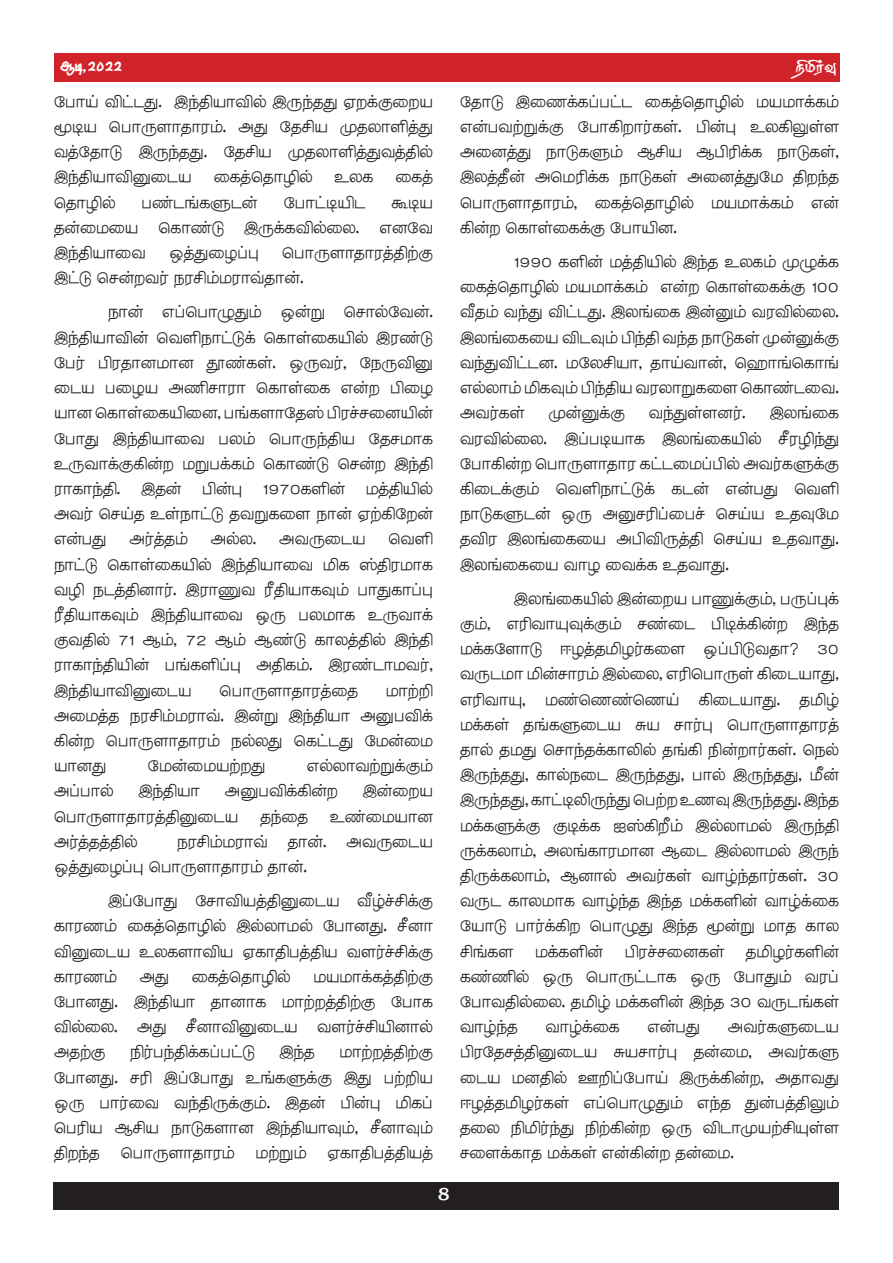
<style>
.page{position:relative;width:893px;height:1263px;background:#fff}
.page>*{position:absolute;margin:0;border:0;box-sizing:border-box;transform-origin:0 0}
.t1{font:27px "NC Geetha";color:#fff}
.t2{font:21px/25.2px "NC Veena";color:#231f20;text-align:justify}
.t3{font:19.5px "NC Elam";color:#fff}
.t4{font:19.5px "NC Kanesh";color:#fff}
</style>
<div class="page">
<div style="left:54px;top:54px;width:785px;height:28px;background:#d1232a"></div>
<div style="left:54px;top:1182px;width:785px;height:27px;background:#231f20"></div>
<p class="t3" style="left:60px;top:56px;width:64px">Mb&gt;2022</p>
<p class="t4" style="left:796px;top:57px;width:42px">epkpu;T</p>
<p class="t2" style="left:54px;top:89px;width:380px">Ngha; tpl;lJ. ,e;jpahtpy; ,Ue;jJ Vwf;Fiwa %ba nghUshjhuk;. mJ Njrpa Kjyhspj;J tj;NjhL ,Ue;jJ. Njrpa Kjyhspj;Jtj;jpy; ,e;jpahtpDila ifj;njhopy; cyf ifj; njhopy; gz;lq;fSld; Nghl;bapl $ba jd;ikia nfhz;L ,Uf;ftpy;iy. vdNt ,e;jpahit xj;Jiog;G nghUshjhuj;jpw;F ,l;L nrd;wtu; eurpk;kuht;jhd;.</p>
<p class="t2" style="left:54px;top:300px;width:380px;text-indent:54px">ehd; vg;nghOJk; xd;W nrhy;Ntd;. ,e;jpahtpd; ntspehl;Lf; nfhs;ifapy; ,uz;L Ngu; gpujhdkhd J}z;fs;. xUtu;&gt; NeUtpD ila gioa mzprhuh nfhs;if vd;w gpio ahd nfhs;ifapid&gt; gq;fshNj]; gpur;ridapd; NghJ ,e;jpahit gyk; nghUe;jpa Njrkhf cUthf;Ffpd;w kWgf;fk; nfhz;L nrd;w ,e;jp uhfhe;jp. ,jd; gpd;G 1970fspd; kj;jpapy; mtu; nra;j cs;ehl;L jtWfis ehd; Vw;fpNwd; vd;gJ mu;j;jk; my;y. mtUila ntsp ehl;L nfhs;ifapy; ,e;jpahit kpf ];jpukhf top elj;jpdhu;. ,uhZt uPjpahfTk; ghJfhg;G uPjpahfTk; ,e;jpahit xU gykhf cUthf; Ftjpy; 71 Mk;&gt; 72 Mk; Mz;L fhyj;jpy; ,e;jp uhfhe;jpapd; gq;fspg;G mjpfk;. ,uz;lhktu;&gt; ,e;jpahtpDila</p>
<p class="t2" style="left:54px;top:678px;width:380px;text-indent:332px">khw;wp mikj;j eurpk;kuht;. ,d;W ,e;jpah mDgtpf; fpd;w nghUshjhuk; ey;yJ nfl;lJ Nkd;ik ahdJ</p>
<p class="t2" style="left:220px;top:678px;width:140px">nghUshjhuj;ij</p>
<p class="t2" style="left:54px;top:754px;width:380px;text-indent:253px">vy;yhtw;Wf;Fk; mg;ghy; ,e;jpah mDgtpf;fpd;w ,d;iwa nghUshjhuj;jpDila je;ij cz;ikahd mu;j;jj;jpy;</p>
<p class="t2" style="left:148px;top:754px;width:119px">Nkd;ikaw;wJ</p>
<p class="t2" style="left:54px;top:829px;width:380px;text-indent:123px">eurpk;kuht; jhd;. mtUila xj;Jiog;G nghUshjhuk; jhd;.</p>
<p class="t2" style="left:54px;top:889px;width:380px;text-indent:54px">,g;NghJ Nrhtpaj;jpDila tPo;r;rpf;F fhuzk; ifj;njhopy; ,y;yhky; NghdJ. rPdh tpDila cyfshtpa Vfhjpgj;jpa tsu;r;rpf;F fhuzk; mJ ifj;njhopy; kakhf;fj;jpw;F NghdJ. ,e;jpah jhdhf khw;wj;jpw;F Nghf tpy;iy. mJ rPdhtpDila tsu;r;rpapdhy; mjw;F epu;ge;jpf;fg;gl;L ,e;j khw;wj;jpw;F NghdJ. rup ,g;NghJ cq;fSf;F ,J gw;wpa xU ghu;it te;jpUf;Fk;. ,jd; gpd;G kpfg; ngupa Mrpa ehLfshd ,e;jpahTk;&gt; rPdhTk; jpwe;j nghUshjhuk; kw;Wk; Vfhjpgj;jpaj;</p>
<p class="t1" style="left:438px;top:1180px;width:14px">8</p>
<p class="t2" style="left:460px;top:89px;width:380px">NjhL ,izf;fg;gl;l ifj;njhopy; kakhf;fk; vd;gtw;Wf;F Nghfpwhu;fs;. gpd;G cyfpYs;s midj;J ehLfSk; Mrpa Mgpupf;f ehLfs;&gt; ,yj;jPd; mnkupf;f ehLfs; midj;JNk jpwe;j nghUshjhuk;&gt; ifj;njhopy; kakhf;fk; vd; fpd;w nfhs;iff;F Nghapd.</p>
<p class="t2" style="left:460px;top:250px;width:380px;text-indent:54px">1990 fspd; kj;jpapy; ,e;j cyfk; KOf;f ifj;njhopy; kakhf;fk; vd;w nfhs;iff;F 100 tPjk; te;J tpl;lJ. ,yq;if ,d;Dk; tutpy;iy. ,yq;ifia tplTk; gpe;jp te;j ehLfs; Kd;Df;F te;Jtpl;ld. kNyrpah&gt; jha;thd;&gt; n`hq;nfhq; vy;yhk; kpfTk; gpe;jpa tuyhWfis nfhz;lit. mtu;fs; Kd;Df;F te;Js;sdu;. ,yq;if tutpy;iy. ,g;gbahf ,yq;ifapy; rPuope;J Nghfpd;w nghUshjhu fl;likg;gpy; mtu;fSf;F fpilf;Fk; ntspehl;Lf; fld; vd;gJ ntsp ehLfSld; xU mDrupg;igr; nra;a cjTNk jtpu ,yq;ifia mgptpUj;jp nra;a cjthJ. ,yq;ifia tho itf;f cjthJ.</p>
<p class="t2" style="left:460px;top:586px;width:380px;text-indent:54px">,yq;ifapy; ,d;iwa ghZf;Fk;&gt; gUg;Gf; Fk;&gt; vupthATf;Fk; rz;il gpbf;fpd;w ,e;j kf;fNshL &lt;oj;jkpou;fis xg;gpLtjh? 30 tUlkh kpd;rhuk; ,y;iy&gt; vupnghUs; fpilahJ&gt; vupthA&gt; kz;nzz;nza; fpilahJ. jkpo; kf;fs; jq;fSila Ra rhu;G nghUshjhuj; jhy; jkJ nrhe;jf;fhypy; jq;fp epd;whu;fs;. ney; ,Ue;jJ&gt; fhy;eil ,Ue;jJ&gt; ghy; ,Ue;jJ&gt; kPd; ,Ue;jJ&gt; fhl;bypUe;J ngw;w czT ,Ue;jJ. ,e;j kf;fSf;F Fbf;f I];fpwPk; ,y;yhky; ,Ue;jp Uf;fyhk;&gt; myq;fhukhd Mil ,y;yhky; ,Ue; jpUf;fyhk;&gt; Mdhy; mtu;fs; tho;e;jhu;fs;. 30 tUl fhykhf tho;e;j ,e;j kf;fspd; tho;f;if NahL ghu;f;fpw nghOJ ,e;j %d;W khj fhy rpq;fs kf;fspd; gpur;ridfs; jkpou;fspd; fz;zpy; xU nghUl;lhf xU NghJk; tug; Nghtjpy;iy. jkpo; kf;fspd; ,e;j 30 tUlq;fs; tho;e;j</p>
<p class="t2" style="left:460px;top:1015px;width:380px;text-indent:268px">mtu;fSila gpuNjrj;jpDila Rarhu;G jd;ik&gt; mtu;fS ila kdjpy; Cwpg;Ngha; ,Uf;fpd;w&gt; mjhtJ &lt;oj;jkpou;fs; vg;nghOJk; ve;j Jd;gj;jpYk; jiy epkpu;e;J epw;fpd;w xU tplhKaw;rpAs;s risf;fhj kf;fs; vd;fpd;w jd;ik.</p>
<p class="t2" style="left:545px;top:1015px;width:76px">tho;f;if</p>
<p class="t2" style="left:647px;top:1015px;width:54px">vd;gJ</p>
</div>
